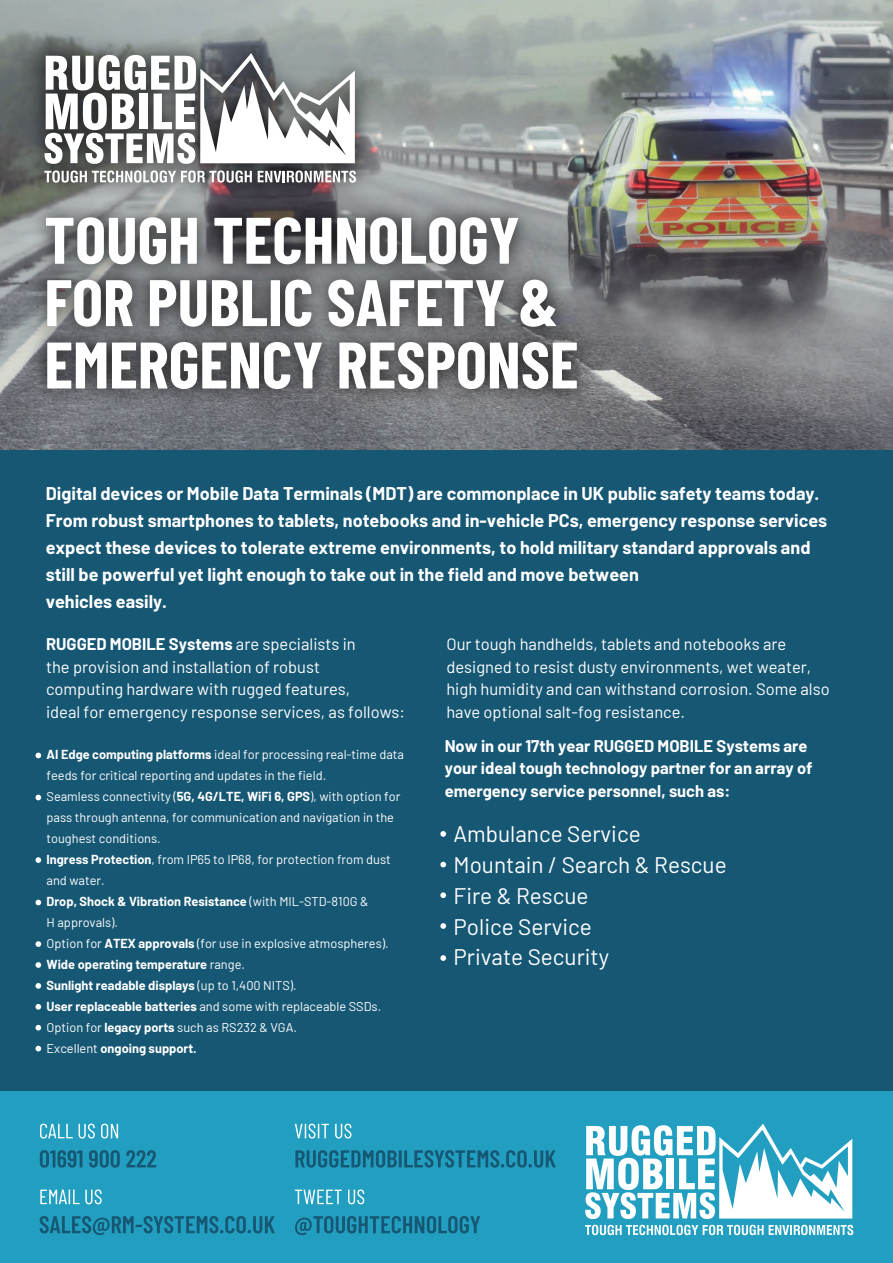
<style>
.page{position:relative;width:893px;height:1263px;background:#fff}
.page>*{position:absolute;margin:0;border:0;box-sizing:border-box;transform-origin:0 0}
.t1{font:700 65.7px/62.4px "Barlow Condensed";color:#fff}
.t2{font:22.5px/30.8px "Barlow";color:#fff}
.t3{font:700 18px/27px "Barlow";color:#fff}
.t4{font:16.5px/22.5px "Barlow";color:#fff}
.t5{font:700 16.5px/22.5px "Barlow";color:#fff}
.t6{font:12.75px/21px "Barlow";color:#fff}
.s1{font-weight:700}
</style>
<div class="page">
<img style="left:0;top:0;width:893px;height:450px">
<img style="left:19px;top:27px;width:363px;height:155px">
<svg style="left:44px;top:170px;width:208px;height:12px"></svg>
<svg style="left:258px;top:171px;width:98px;height:11px"></svg>
<svg style="left:45px;top:53px;width:310px;height:111px"></svg>
<img style="left:19px;top:182px;width:585px;height:248px">
<div style="left:0;top:450px;width:893px;height:813px;background:#165774"></div>
<div style="left:0;top:1091px;width:893px;height:172px;background:#229fc0"></div>
<svg style="left:585px;top:1225px;width:268px;height:10px"></svg>
<svg style="left:585px;top:1124px;width:268px;height:95px"></svg>
<svg style="left:40px;top:1216px;width:235px;height:19px"></svg>
<svg style="left:40px;top:1189px;width:62px;height:15px"></svg>
<svg style="left:40px;top:1150px;width:116px;height:18px"></svg>
<svg style="left:40px;top:1124px;width:78px;height:14px"></svg>
<svg style="left:295px;top:1216px;width:185px;height:19px"></svg>
<svg style="left:295px;top:1189px;width:69px;height:15px"></svg>
<svg style="left:295px;top:1150px;width:261px;height:17px"></svg>
<svg style="left:295px;top:1124px;width:56px;height:14px"></svg>
<svg style="left:35px;top:752px;width:6px;height:6px"></svg>
<svg style="left:35px;top:795px;width:6px;height:5px"></svg>
<svg style="left:35px;top:857px;width:6px;height:6px"></svg>
<svg style="left:35px;top:900px;width:6px;height:5px"></svg>
<svg style="left:35px;top:941px;width:6px;height:6px"></svg>
<svg style="left:35px;top:962px;width:6px;height:6px"></svg>
<svg style="left:35px;top:983px;width:6px;height:6px"></svg>
<svg style="left:35px;top:1004px;width:6px;height:6px"></svg>
<svg style="left:35px;top:1025px;width:6px;height:5px"></svg>
<svg style="left:35px;top:1046px;width:6px;height:5px"></svg>
<svg style="left:440px;top:831px;width:6px;height:6px"></svg>
<svg style="left:440px;top:862px;width:6px;height:5px"></svg>
<svg style="left:440px;top:892px;width:6px;height:6px"></svg>
<svg style="left:440px;top:923px;width:6px;height:6px"></svg>
<svg style="left:440px;top:955px;width:6px;height:6px"></svg>
<h1 class="t1" style="left:44px;top:205px;width:536px">TOUGH TECHNOLOGY<br>FOR PUBLIC SAFETY &amp;<br>EMERGENCY RESPONSE</h1>
<p class="t3" style="left:46px;top:478px;width:783px">Digital devices or Mobile Data Terminals (MDT) are commonplace in UK public safety teams today.<br>From robust smartphones to tablets, notebooks and in-vehicle PCs, emergency response services expect these devices to tolerate extreme environments, to hold military standard approvals and still be powerful yet light enough to take out in the field and move between<br>vehicles easily.</p>
<p class="t4" style="left:46px;top:632px;width:361px"><span class="s1">RUGGED MOBILE Systems</span> are specialists in<br>the provision and installation of robust<br>computing hardware with rugged features,<br>ideal for emergency response services, as follows:</p>
<p class="t4" style="left:446px;top:632px;width:385px">Our tough handhelds, tablets and notebooks are designed to resist dusty environments, wet weater, high humidity and can withstand corrosion. Some also have optional salt-fog resistance.</p>
<p class="t5" style="left:445px;top:733px;width:369px">Now in our 17th year RUGGED MOBILE Systems are your ideal tough technology partner for an array of emergency service personnel, such as:</p>
<p class="t6" style="left:47px;top:743px;width:359px"><span class="s1">AI Edge computing platforms</span> ideal for processing real-time data feeds for critical reporting and updates in the field.<br>Seamless connectivity (<span class="s1">5G, 4G/LTE, WiFi 6, GPS</span>), with option for pass through antenna, for communication and navigation in the toughest conditions.<br><span class="s1">Ingress Protection</span>, from IP65 to IP68, for protection from dust and water.<br><span class="s1">Drop, Shock &amp; Vibration Resistance</span> (with MIL-STD-810G &amp;<br>H approvals).<br>Option for <span class="s1">ATEX approvals</span> (for use in explosive atmospheres).<br><span class="s1">Wide operating temperature</span> range.<br><span class="s1">Sunlight readable displays</span> (up to 1,400 NITS).<br><span class="s1">User replaceable batteries</span> and some with replaceable SSDs.<br>Option for <span class="s1">legacy ports</span> such as RS232 &amp; VGA.<br>Excellent <span class="s1">ongoing support.</span></p>
<h2 class="t2" style="left:454px;top:817px;width:275px">Ambulance Service<br>Mountain / Search &amp; Rescue<br>Fire &amp; Rescue<br>Police Service<br>Private Security</h2>
</div>
